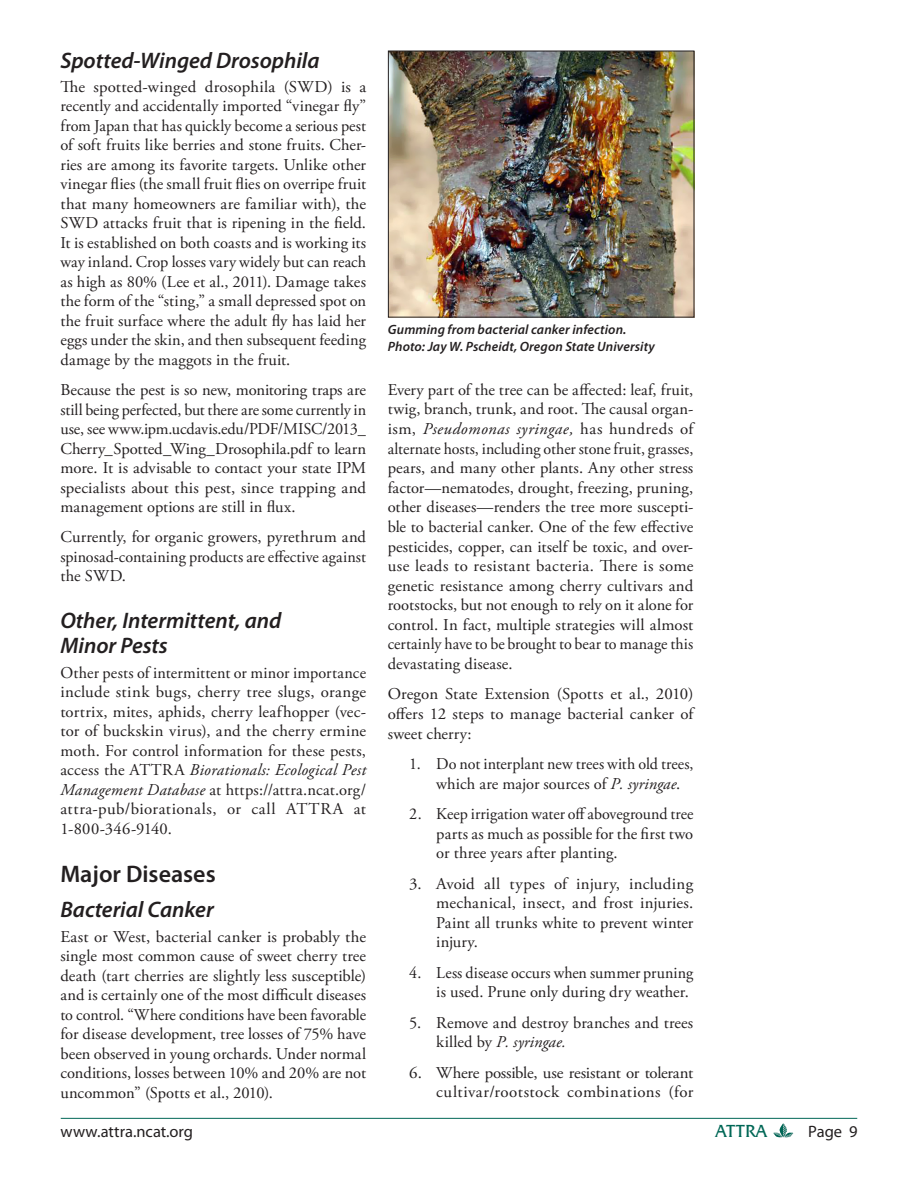
<style>
.page{position:relative;width:918px;height:1188px;background:#fff}
.page>*{position:absolute;margin:0;border:0;box-sizing:border-box;transform-origin:0 0}
.t1{font:600 24px "Myriad Pro";color:#231f20}
.t2{font:italic 600 22.5px/25.5px "Myriad Pro";letter-spacing:-.005em;color:#231f20}
.t3{font:18px "Friz Quadrata IT Cby BT";letter-spacing:-.01em;color:#006756}
.t4{font:16.5px/19.5px "Adobe Garamond Pro";letter-spacing:.005em;color:#231f20;text-align:justify}
.t5{font:16.5px "Myriad Pro";color:#231f20}
.t6{font:italic 600 13.5px/16.5px "Myriad Pro";letter-spacing:.01em;color:#231f20}
.s1{font-style:italic}
</style>
<div class="page">
<svg style="left:773px;top:1123px;width:20px;height:15px"></svg>
<hr style="left:61px;top:1118px;width:796px;height:1px;background:#006756">
<img style="left:390px;top:53px;width:302px;height:263px">
<div style="left:388px;top:51px;width:306px;height:267px;border:1px solid #231f20"></div>
<h2 class="t2" style="left:60px;top:49px;width:261px">Spotted-Winged Drosophila</h2>
<p class="t4" style="left:60px;top:78px;width:307px">The spotted-winged drosophila (SWD) is a recently and accidentally imported “vinegar fly” from Japan that has quickly become a serious pest of soft fruits like berries and stone fruits. Cher&shy;ries are among its favorite targets. Unlike other vinegar flies (the small fruit flies on overripe fruit that many homeowners are familiar with), the SWD attacks fruit that is ripening in the field.<br>It is established on both coasts and is working its way inland. Crop losses vary widely but can reach as high as 80% (Lee et al., 2011). Damage takes the form of the “sting,” a small depressed spot on the fruit surface where the adult fly has laid her eggs under the skin, and then subsequent feeding damage by the maggots in the fruit.</p>
<p class="t4" style="left:60px;top:382px;width:307px">Because the pest is so new, monitoring traps are still being perfected, but there are some currently in use, see www.ipm.ucdavis.edu/PDF/MISC/2013_ Cherry_Spotted_Wing_Drosophila.pdf to learn more. It is advisable to contact your state IPM specialists about this pest, since trapping and management options are still in flux.</p>
<p class="t4" style="left:60px;top:529px;width:307px">Currently, for organic growers, pyrethrum and spinosad-containing products are effective against the SWD.</p>
<h2 class="t2" style="left:60px;top:609px;width:222px">Other, Intermittent, and<br>Minor Pests</h2>
<p class="t4" style="left:60px;top:664px;width:307px">Other pests of intermittent or minor importance include stink bugs, cherry tree slugs, orange tortrix, mites, aphids, cherry leafhopper (vec&shy;tor of buckskin virus), and the cherry ermine moth. For control information for these pests, access the ATTRA <span class="s1">Biorationals: Ecological Pest Management Database</span> at https://attra.ncat.org/ attra-pub/biorationals, or call ATTRA at 1-800-346-9140.</p>
<h1 class="t1" style="left:60px;top:864px;width:157px">Major Diseases</h1>
<h2 class="t2" style="left:60px;top:899px;width:155px">Bacterial Canker</h2>
<p class="t4" style="left:60px;top:928px;width:307px">East or West, bacterial canker is probably the single most common cause of sweet cherry tree death (tart cherries are slightly less susceptible) and is certainly one of the most difficult diseases to control. “Where conditions have been favorable for disease development, tree losses of 75% have been observed in young orchards. Under normal conditions, losses between 10% and 20% are not uncommon” (Spotts et al., 2010).</p>
<p class="t6" style="left:388px;top:322px;width:268px">Gumming from bacterial canker infection.<br>Photo: Jay W. Pscheidt, Oregon State University</p>
<p class="t4" style="left:388px;top:381px;width:307px">Every part of the tree can be affected: leaf, fruit, twig, branch, trunk, and root. The causal organ&shy;ism, <span class="s1">Pseudomonas syringae,</span> has hundreds of alternate hosts, including other stone fruit, grasses, pears, and many other plants. Any other stress factor—nematodes, drought, freezing, pruning, other diseases—renders the tree more suscepti&shy;ble to bacterial canker. One of the few effective pesticides, copper, can itself be toxic, and over&shy;use leads to resistant bacteria. There is some genetic resistance among cherry cultivars and rootstocks, but not enough to rely on it alone for control. In fact, multiple strategies will almost certainly have to be brought to bear to manage this devastating disease.</p>
<p class="t4" style="left:388px;top:686px;width:307px">Oregon State Extension (Spotts et al., 2010) offers 12 steps to manage bacterial canker of sweet cherry:</p>
<p class="t4" style="left:436px;top:755px;width:259px;text-indent:-27px">1. Do not interplant new trees with old trees, which are major sources of <span class="s1">P. syringae</span>.</p>
<p class="t4" style="left:436px;top:805px;width:259px;text-indent:-27px">2. Keep irrigation water off aboveground tree parts as much as possible for the first two or three years after planting.</p>
<p class="t4" style="left:436px;top:875px;width:259px;text-indent:-27px">3. Avoid all types of injury, including mechanical, insect, and frost injuries.<br>Paint all trunks white to prevent winter injury.</p>
<p class="t4" style="left:409px;top:964px;width:286px;text-align:right">4. Less disease occurs when summer pruning is used. Prune only during dry weather.</p>
<p class="t4" style="left:436px;top:1014px;width:259px;text-indent:-27px">5. Remove and destroy branches and trees killed by <span class="s1">P. syringae.</span></p>
<p class="t4" style="left:409px;top:1064px;width:286px;text-align:right">6. Where possible, use resistant or tolerant cultivar/rootstock combinations (for</p>
<p class="t5" style="left:60px;top:1126px;width:134px">www.attra.ncat.org</p>
<p class="t3" style="left:715px;top:1120px;width:53px">ATTRA</p>
<p class="t5" style="left:808px;top:1126px;width:51px">Page 9</p>
</div>
